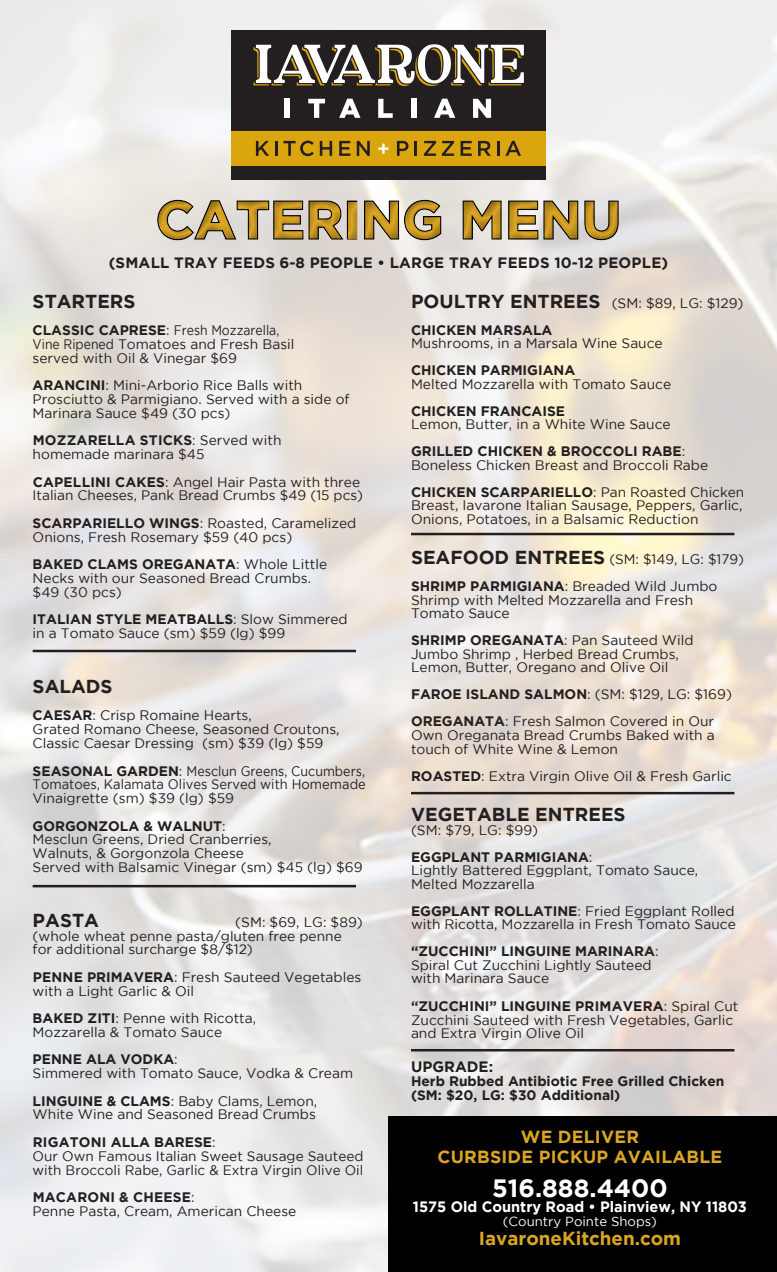
<style>
.page{position:relative;width:777px;height:1272px;background:#fff}
.page>*{position:absolute;margin:0;border:0;box-sizing:border-box;transform-origin:0 0}
.t1{font:700 52.5px "Gotham";color:#dca625}
.t2{font:700 25px "Gotham";color:#fff}
.t3{font:700 18.75px "Gotham";color:#231f20}
.t4{font:700 18.75px "Gotham";color:#dca625}
.t5{font:700 17.5px "Gotham";letter-spacing:.015em;color:#dca625}
.t6{font:700 15px "Gotham";letter-spacing:.015em;color:#231f20}
.t7{font:700 15px "Gotham";color:#fff}
.t8{font:500 14.25px "Gotham";letter-spacing:.025em;color:#231f20}
.t9{font:13.75px/13.8px "Gotham";color:#231f20}
.t10{font:700 13.75px/13.8px "Gotham";color:#231f20}
.t11{font:13.75px "Gotham";color:#231f20;scale:.89 1}
.t12{font:13.12px "Gotham";color:#fff}
.s1{font-weight:700;font-size:18.75px}
.s2{font-weight:400}
.s3{font-weight:700}
</style>
<div class="page">
<img style="left:0;top:0;width:776px;height:1271px">
<div style="left:231px;top:30px;width:314px;height:150px;background:#231f20"></div>
<div style="left:231px;top:131px;width:314px;height:35px;background:#dba50d"></div>
<div style="left:284px;top:99px;width:6px;height:19px;background:#fff"></div>
<svg style="left:308px;top:99px;width:17px;height:19px"></svg>
<svg style="left:339px;top:99px;width:21px;height:19px"></svg>
<svg style="left:378px;top:99px;width:14px;height:19px"></svg>
<div style="left:411px;top:99px;width:5px;height:19px;background:#fff"></div>
<svg style="left:434px;top:99px;width:21px;height:19px"></svg>
<svg style="left:473px;top:99px;width:18px;height:19px"></svg>
<svg style="left:256px;top:141px;width:13px;height:15px"></svg>
<hr style="left:274px;top:141px;width:3px;height:15px;background:#231f20">
<svg style="left:283px;top:141px;width:49px;height:15px"></svg>
<svg style="left:339px;top:141px;width:11px;height:15px"></svg>
<svg style="left:356px;top:141px;width:13px;height:15px"></svg>
<svg style="left:378px;top:144px;width:10px;height:10px"></svg>
<svg style="left:397px;top:141px;width:11px;height:15px"></svg>
<hr style="left:414px;top:141px;width:3px;height:15px;background:#231f20">
<svg style="left:423px;top:141px;width:31px;height:15px"></svg>
<svg style="left:460px;top:141px;width:11px;height:15px"></svg>
<svg style="left:478px;top:141px;width:12px;height:15px"></svg>
<hr style="left:496px;top:141px;width:3px;height:15px;background:#231f20">
<svg style="left:505px;top:141px;width:16px;height:15px"></svg>
<svg style="left:253px;top:44px;width:270px;height:42px"></svg>
<div style="left:146px;top:187px;width:484px;height:66px;background:#231f20;opacity:.5"></div>
<div style="left:388px;top:1116px;width:388px;height:155px;background:#000"></div>
<hr style="left:33px;top:649px;width:323px;height:3px;background:#231f20">
<hr style="left:33px;top:884px;width:323px;height:3px;background:#231f20">
<hr style="left:411px;top:532px;width:323px;height:3px;background:#231f20">
<hr style="left:411px;top:791px;width:323px;height:3px;background:#231f20">
<hr style="left:411px;top:1048px;width:323px;height:3px;background:#231f20">
<h1 class="t1" style="left:155px;top:189px;width:467px">CATERING MENU</h1>
<p class="t6" style="left:109px;top:254px;width:560px">(SMALL TRAY FEEDS 6-8 PEOPLE • LARGE TRAY FEEDS 10-12 PEOPLE)</p>
<p class="t9" style="left:411px;top:296px;width:334px"><span class="s1">POULTRY ENTREES</span> (SM: $89, LG: $129)</p>
<p class="t10" style="left:411px;top:322px;width:143px">CHICKEN MARSALA</p>
<p class="t9" style="left:411px;top:336px;width:253px">Mushrooms, in a Marsala Wine Sauce</p>
<p class="t10" style="left:411px;top:363px;width:166px">CHICKEN PARMIGIANA</p>
<p class="t9" style="left:411px;top:377px;width:261px">Melted Mozzarella with Tomato Sauce</p>
<p class="t10" style="left:411px;top:403px;width:155px">CHICKEN FRANCAISE</p>
<p class="t9" style="left:411px;top:417px;width:261px">Lemon, Butter, in a White Wine Sauce</p>
<p class="t10" style="left:411px;top:444px;width:275px">GRILLED CHICKEN &amp; BROCCOLI RABE<span class="s2">:</span></p>
<p class="t9" style="left:411px;top:458px;width:298px">Boneless Chicken Breast and Broccoli Rabe</p>
<p class="t9" style="left:411px;top:485px;width:334px"><span class="s3">CHICKEN SCARPARIELLO</span>: Pan Roasted Chicken<br>Breast, Iavarone Italian Sausage, Peppers, Garlic,</p>
<p class="t9" style="left:411px;top:512px;width:289px">Onions, Potatoes, in a Balsamic Reduction</p>
<p class="t9" style="left:411px;top:552px;width:334px"><span class="s1">SEAFOOD ENTREES</span> (SM: $149, LG: $179)</p>
<p class="t9" style="left:411px;top:579px;width:308px"><span class="s3">SHRIMP PARMIGIANA</span>: Breaded Wild Jumbo<br>Shrimp with Melted Mozzarella and Fresh</p>
<p class="t9" style="left:411px;top:606px;width:100px">Tomato Sauce</p>
<p class="t10" style="left:411px;top:633px;width:284px">SHRIMP OREGANATA<span class="s2">: Pan Sauteed Wild</span></p>
<p class="t9" style="left:411px;top:647px;width:269px">Jumbo Shrimp , Herbed Bread Crumbs,</p>
<p class="t9" style="left:411px;top:660px;width:259px">Lemon, Butter, Oregano and Olive Oil</p>
<p class="t9" style="left:411px;top:687px;width:322px"><span class="s3">FAROE ISLAND SALMON</span>: (SM: $129, LG: $169)</p>
<p class="t9" style="left:411px;top:714px;width:305px;text-align:justify"><span class="s3">OREGANATA</span>: Fresh Salmon Covered in Our Own Oreganata Bread Crumbs Baked with a touch of White Wine &amp; Lemon</p>
<p class="t9" style="left:411px;top:768px;width:322px"><span class="s3">ROASTED</span>: Extra Virgin Olive Oil &amp; Fresh Garlic</p>
<p class="t3" style="left:411px;top:803px;width:216px">VEGETABLE ENTREES</p>
<p class="t9" style="left:411px;top:822px;width:129px">(SM: $79, LG: $99)</p>
<p class="t10" style="left:411px;top:849px;width:183px">EGGPLANT PARMIGIANA<span class="s2">:</span></p>
<p class="t9" style="left:411px;top:863px;width:288px">Lightly Battered Eggplant, Tomato Sauce,</p>
<p class="t9" style="left:411px;top:876px;width:125px">Melted Mozzarella</p>
<p class="t9" style="left:411px;top:903px;width:326px"><span class="s3">EGGPLANT ROLLATINE</span>: Fried Eggplant Rolled with Ricotta, Mozzarella in Fresh Tomato Sauce</p>
<p class="t10" style="left:411px;top:943px;width:249px">“ZUCCHINI” LINGUINE MARINARA<span class="s2">:</span></p>
<p class="t9" style="left:411px;top:957px;width:242px">Spiral Cut Zucchini Lightly Sauteed</p>
<p class="t9" style="left:411px;top:971px;width:139px">with Marinara Sauce</p>
<p class="t9" style="left:411px;top:998px;width:329px"><span class="s3">“ZUCCHINI” LINGUINE PRIMAVERA</span>: Spiral Cut<br>Zucchini Sauteed with Fresh Vegetables, Garlic and Extra Virgin Olive Oil</p>
<p class="t6" style="left:411px;top:1058px;width:84px">UPGRADE:</p>
<p class="t10" style="left:411px;top:1073px;width:315px">Herb Rubbed Antibiotic Free Grilled Chicken (SM: $20, LG: $30 Additional)</p>
<p class="t3" style="left:33px;top:290px;width:104px">STARTERS</p>
<p class="t9" style="left:33px;top:323px;width:248px"><span class="s3">CLASSIC CAPRESE</span>: Fresh Mozzarella,</p>
<p class="t11" style="left:33px;top:336px;width:295px">Vine Ripened Tomatoes and Fresh Basil</p>
<p class="t9" style="left:33px;top:351px;width:206px">served with Oil &amp; Vinegar $69</p>
<p class="t9" style="left:33px;top:378px;width:271px"><span class="s3">ARANCINI</span>: Mini-Arborio Rice Balls with</p>
<p class="t9" style="left:33px;top:392px;width:318px">Prosciutto &amp; Parmigiano. Served with a side of<br>Marinara Sauce $49 (30 pcs)</p>
<p class="t10" style="left:33px;top:433px;width:250px">MOZZARELLA STICKS<span class="s2">: Served with</span></p>
<p class="t9" style="left:33px;top:447px;width:173px">homemade marinara $45</p>
<p class="t9" style="left:33px;top:474px;width:329px"><span class="s3">CAPELLINI CAKES</span>: Angel Hair Pasta with three</p>
<p class="t9" style="left:33px;top:488px;width:332px">Italian Cheeses, Pank Bread Crumbs $49 (15 pcs)</p>
<p class="t9" style="left:33px;top:516px;width:325px"><span class="s3">SCARPARIELLO WINGS</span>: Roasted, Caramelized<br>Onions, Fresh Rosemary $59 (40 pcs)</p>
<p class="t9" style="left:33px;top:557px;width:296px"><span class="s3">BAKED CLAMS OREGANATA</span>: Whole Little<br>Necks with our Seasoned Bread Crumbs.</p>
<p class="t9" style="left:33px;top:584px;width:91px">$49 (30 pcs)</p>
<p class="t10" style="left:33px;top:612px;width:316px">ITALIAN STYLE MEATBALLS<span class="s2">: Slow Simmered</span></p>
<p class="t9" style="left:33px;top:626px;width:254px">in a Tomato Sauce (sm) $59 (lg) $99</p>
<p class="t3" style="left:33px;top:675px;width:81px">SALADS</p>
<p class="t9" style="left:33px;top:708px;width:220px"><span class="s3">CAESAR</span>: Crisp Romaine Hearts,</p>
<p class="t9" style="left:33px;top:722px;width:308px">Grated Romano Cheese, Seasoned Croutons,<br>Classic Caesar Dressing (sm) $39 (lg) $59</p>
<p class="t9" style="left:33px;top:763px;width:334px"><span class="s3">SEASONAL GARDEN</span>: Mesclun Greens, Cucumbers,<br>Tomatoes, Kalamata Olives Served with Homemade</p>
<p class="t9" style="left:33px;top:791px;width:203px">Vinaigrette (sm) $39 (lg) $59</p>
<p class="t10" style="left:33px;top:818px;width:194px">GORGONZOLA &amp; WALNUT<span class="s2">:</span></p>
<p class="t9" style="left:33px;top:832px;width:240px">Mesclun Greens, Dried Cranberries,</p>
<p class="t9" style="left:33px;top:846px;width:213px">Walnuts, &amp; Gorgonzola Cheese</p>
<p class="t9" style="left:33px;top:859px;width:331px">Served with Balsamic Vinegar (sm) $45 (lg) $69</p>
<p class="t3" style="left:33px;top:909px;width:68px">PASTA</p>
<p class="t9" style="left:235px;top:914px;width:129px">(SM: $69, LG: $89)</p>
<p class="t9" style="left:33px;top:928px;width:310px">(whole wheat penne pasta/gluten free penne</p>
<p class="t9" style="left:33px;top:942px;width:222px">for additional surcharge $8/$12)</p>
<p class="t9" style="left:33px;top:969px;width:330px"><span class="s3">PENNE PRIMAVERA</span>: Fresh Sauteed Vegetables with a Light Garlic &amp; Oil</p>
<p class="t9" style="left:33px;top:1011px;width:225px"><span class="s3">BAKED ZITI</span>: Penne with Ricotta,</p>
<p class="t9" style="left:33px;top:1024px;width:191px">Mozzarella &amp; Tomato Sauce</p>
<p class="t10" style="left:33px;top:1052px;width:146px">PENNE ALA VODKA<span class="s2">:</span></p>
<p class="t9" style="left:33px;top:1066px;width:322px">Simmered with Tomato Sauce, Vodka &amp; Cream</p>
<p class="t9" style="left:33px;top:1093px;width:286px"><span class="s3">LINGUINE &amp; CLAMS</span>: Baby Clams, Lemon,</p>
<p class="t9" style="left:33px;top:1107px;width:284px">White Wine and Seasoned Bread Crumbs</p>
<p class="t10" style="left:33px;top:1134px;width:184px">RIGATONI ALLA BARESE<span class="s2">:</span></p>
<p class="t9" style="left:33px;top:1148px;width:332px">Our Own Famous Italian Sweet Sausage Sauteed</p>
<p class="t9" style="left:33px;top:1162px;width:332px">with Broccoli Rabe, Garlic &amp; Extra Virgin Olive Oil</p>
<p class="t10" style="left:33px;top:1189px;width:163px">MACARONI &amp; CHEESE<span class="s2">:</span></p>
<p class="t9" style="left:33px;top:1203px;width:265px">Penne Pasta, Cream, American Cheese</p>
<p class="t8" style="left:184px;top:858px;width:410px">ALL CIABATTA SANDWICHES, WRAPS AND BURGERS</p>
<p class="t5" style="left:520px;top:1126px;width:120px">WE DELIVER</p>
<p class="t5" style="left:437px;top:1146px;width:286px">CURBSIDE PICKUP AVAILABLE</p>
<p class="t2" style="left:492px;top:1173px;width:177px">516.888.4400</p>
<p class="t7" style="left:412px;top:1198px;width:335px">1575 Old Country Road • Plainview, NY 11803</p>
<p class="t12" style="left:502px;top:1213px;width:156px">(Country Pointe Shops)</p>
<p class="t4" style="left:478px;top:1227px;width:204px">IavaroneKitchen.com</p>
</div>
